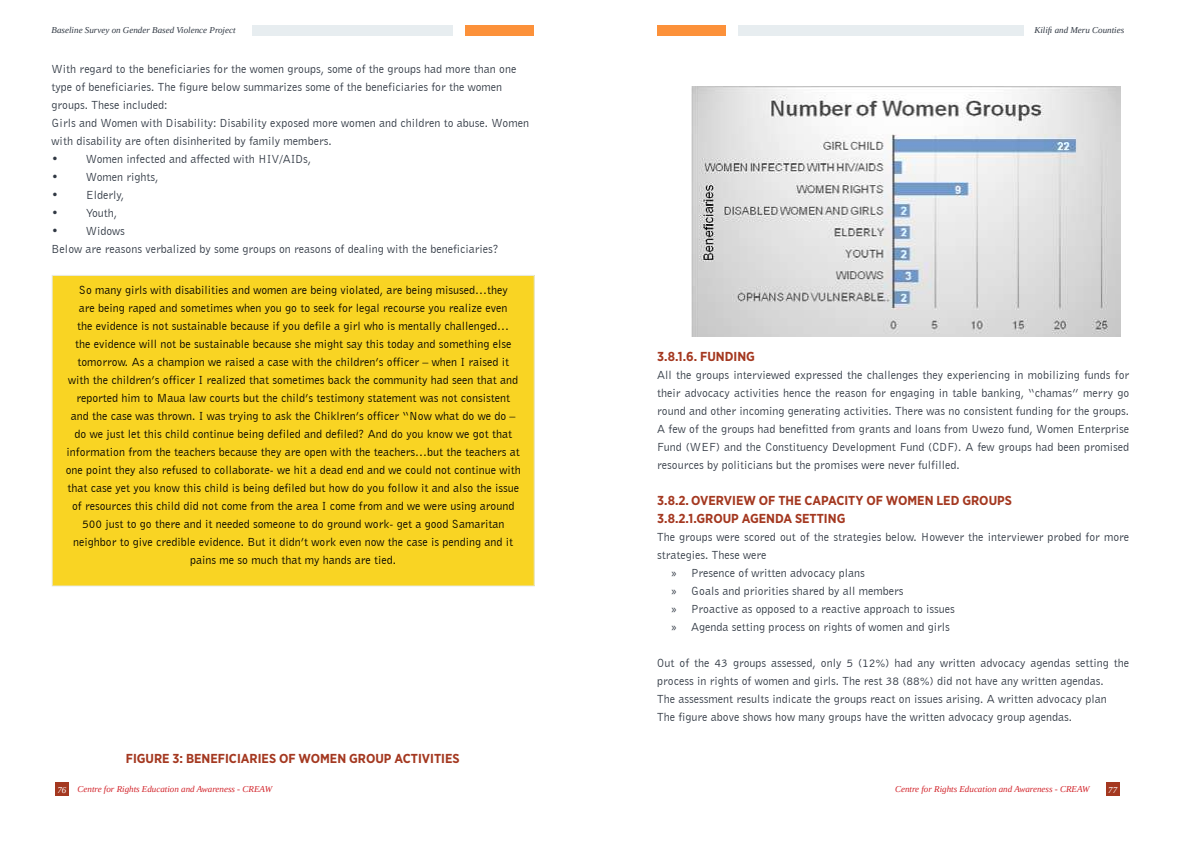
<style>
.page{position:relative;width:1191px;height:842px;background:#fff}
.page>*{position:absolute;margin:0;border:0;box-sizing:border-box;transform-origin:0 0}
.t1{font:700 13px/18px "Gotham Narrow";color:#a43820}
.t2{font:12px/18px "Bell Gothic BT";color:#303843}
.t3{font:12px/18px "Bell Gothic BT";color:#000;text-align:center}
.t4{font:italic 9px "Liberation Serif";color:#d2232a}
.t5{font:italic 9px "Liberation Serif";color:#303843}
.t6{font:italic 9px "Liberation Serif";color:#fff}
.s1{font-family:"Myriad Pro"}
</style>
<div class="page">
<div style="left:55px;top:782px;width:14px;height:14px;background:#a43820"></div>
<div style="left:1105px;top:782px;width:14px;height:14px;background:#a43820"></div>
<div style="left:252px;top:26px;width:201px;height:10px;background:#e7edf0"></div>
<div style="left:465px;top:26px;width:69px;height:10px;background:#fc913a"></div>
<div style="left:738px;top:26px;width:285px;height:10px;background:#e7edf0"></div>
<div style="left:657px;top:26px;width:69px;height:10px;background:#fc913a"></div>
<div style="left:52px;top:275px;width:482px;height:311px;background:#f9d423"></div>
<hr style="left:52px;top:275px;width:483px;height:1px;background:#e7edf0">
<hr style="left:52px;top:276px;width:1px;height:310px;background:#e7edf0">
<hr style="left:534px;top:276px;width:1px;height:310px;background:#e7edf0">
<hr style="left:52px;top:586px;width:483px;height:1px;background:#e7edf0">
<img style="left:691px;top:86px;width:429px;height:251px">
<p class="t5" style="left:52px;top:24px;width:185px">Baseline Survey on Gender Based Violence Project</p>
<p class="t2" style="left:52px;top:60px;width:479px">With regard to the beneficiaries for the women groups, some of the groups had more than one type of beneficiaries. The figure below summarizes some of the beneficiaries for the women groups. These included:<br>Girls and Women with Disability: Disability exposed more women and children to abuse. Women with disability are often disinherited by family members.</p>
<p class="t2" style="left:52px;top:150px;width:261px">• Women infected and affected with HIV/AIDs,</p>
<p class="t2" style="left:52px;top:168px;width:108px">• Women rights,</p>
<p class="t2" style="left:52px;top:186px;width:74px">• Elderly,</p>
<p class="t2" style="left:52px;top:204px;width:67px">• Youth,</p>
<p class="t2" style="left:52px;top:222px;width:449px">• Widows<br>Below are reasons verbalized by some groups on reasons of dealing with the beneficiaries?</p>
<p class="t3" style="left:66px;top:281px;width:456px">So many girls with disabilities and women are being violated, are being misused…they<br>are being raped and sometimes when you go to seek for legal recourse you realize even<br>the evidence is not sustainable because if you defile a girl who is mentally challenged…<br>the evidence will not be sustainable because she might say this today and something else tomorrow. As a champion we raised a case with the children’s officer – when I raised it with the children’s officer I realized that sometimes back the community had seen that and reported him to Maua law courts but the child’s testimony statement was not consistent<br>and the case was thrown. I was trying to ask the Chiklren’s officer “Now what do we do – do we just let this child continue being defiled and defiled? And do you know we got that information from the teachers because they are open with the teachers…but the teachers at one point they also refused to collaborate- we hit a dead end and we could not continue with that case yet you know this child is being defiled but how do you follow it and also the issue of resources this child did not come from the area I come from and we were using around 500 just to go there and it needed someone to do ground work- get a good Samaritan neighbor to give credible evidence. But it didn’t work even now the case is pending and it pains me so much that my hands are tied.</p>
<p class="t1" style="left:126px;top:749px;width:335px">FIGURE 3: BENEFICIARIES OF WOMEN GROUP ACTIVITIES</p>
<p class="t5" style="left:1034px;top:24px;width:91px">Kilifi and Meru Counties</p>
<p class="t1" style="left:657px;top:347px;width:99px">3.8.1.6. FUNDING</p>
<p class="t2" style="left:657px;top:366px;width:473px;text-align:justify">All the groups interviewed expressed the challenges they experiencing in mobilizing funds for their advocacy activities hence the reason for engaging in table banking, “chamas” merry go round and other incoming generating activities. There was no consistent funding for the groups.<br>A few of the groups had benefitted from grants and loans from Uwezo fund, Women Enterprise Fund (WEF) and the Constituency Development Fund (CDF). A few groups had been promised resources by politicians but the promises were never fulfilled.</p>
<p class="t1" style="left:657px;top:491px;width:356px">3.8.2. OVERVIEW OF THE CAPACITY OF WOMEN LED GROUPS<br>3.8.2.1.GROUP AGENDA SETTING</p>
<p class="t2" style="left:657px;top:528px;width:473px">The groups were scored out of the strategies below. However the interviewer probed for more</p>
<p class="t2" style="left:657px;top:546px;width:111px">strategies. These were</p>
<p class="t2" style="left:671px;top:564px;width:195px"><span class="s1">»</span> Presence of written advocacy plans</p>
<p class="t2" style="left:671px;top:582px;width:234px"><span class="s1">»</span> Goals and priorities shared by all members</p>
<p class="t2" style="left:671px;top:600px;width:285px"><span class="s1">»</span> Proactive as opposed to a reactive approach to issues</p>
<p class="t2" style="left:671px;top:618px;width:280px"><span class="s1">»</span> Agenda setting process on rights of women and girls</p>
<p class="t2" style="left:657px;top:654px;width:473px">Out of the 43 groups assessed, only 5 (12%) had any written advocacy agendas setting the process in rights of women and girls. The rest 38 (88%) did not have any written agendas.<br>The assessment results indicate the groups react on issues arising. A written advocacy plan<br>The figure above shows how many groups have the written advocacy group agendas.</p>
<p class="t4" style="left:78px;top:783px;width:196px">Centre for Rights Education and Awareness - CREAW</p>
<p class="t4" style="left:895px;top:783px;width:196px">Centre for Rights Education and Awareness - CREAW</p>
<p class="t6" style="left:57px;top:784px;width:10px">76</p>
<p class="t6" style="left:1108px;top:784px;width:10px">77</p>
</div>
